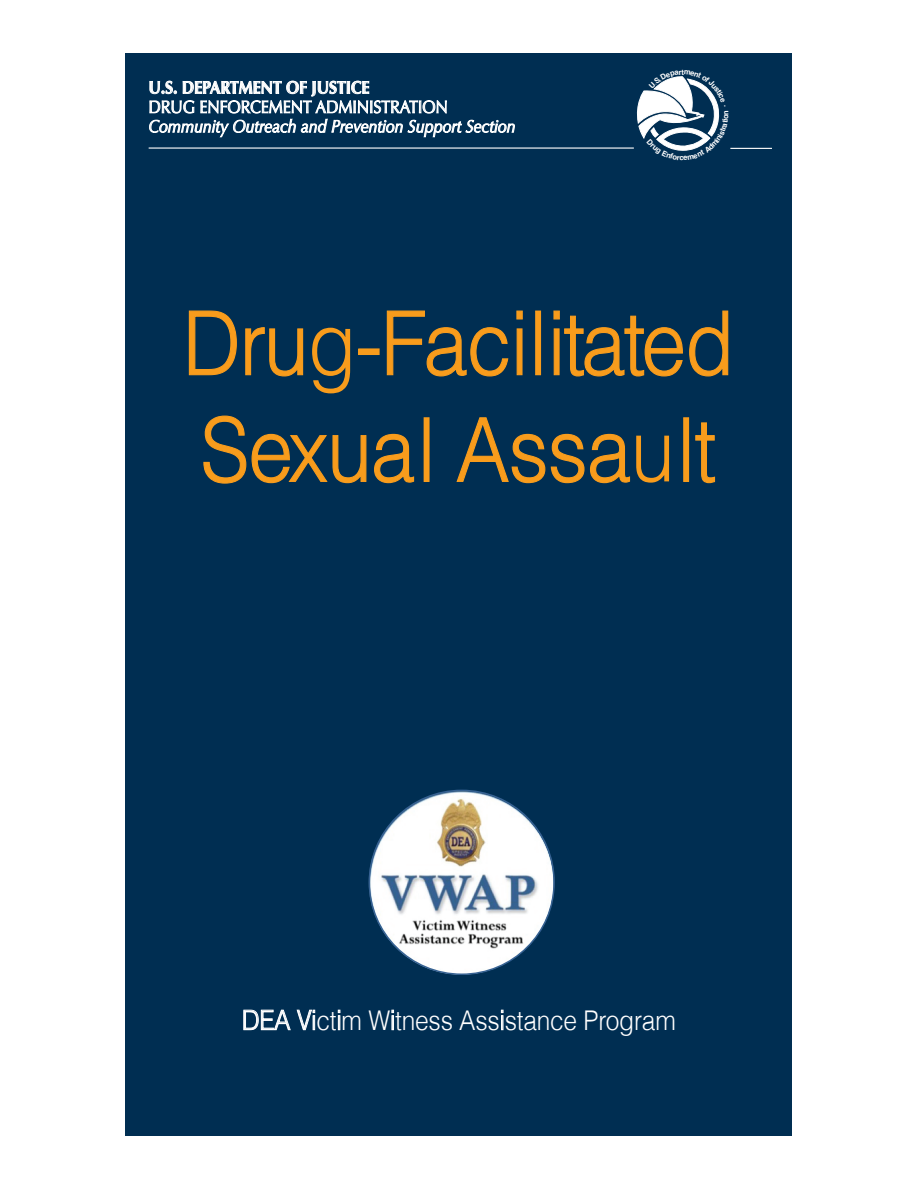
<style>
.page{position:relative;width:918px;height:1188px;background:#fff}
.page>*{position:absolute;margin:0;border:0;box-sizing:border-box;transform-origin:0 0}
.t1{font:300 88.35px/106.6px "Helvetica";letter-spacing:-.01em;color:#f89c1c;scale:.9 1}
.t2{font:300 27.15px "Helvetica";letter-spacing:-.01em;color:#fff;scale:.9 1}
.t3{font:italic 17.4px "Optima";color:#fff;scale:.9 1}
.t4{font:17.4px "Optima";color:#fff;scale:.9 1}
.t5{font:700 17.4px "Optima";color:#fff;scale:.9 1}
.t6{font:700 7.5px "Helvetica";color:#fff}
</style>
<div class="page">
<div style="left:125px;top:53px;width:667px;height:1083px;background:#002e52"></div>
<div style="left:516px;top:311px;width:7px;height:9px;border:1px solid #f89c1c"></div>
<div style="left:554px;top:328px;width:6px;height:47px;border:1px solid #f89c1c"></div>
<hr style="left:149px;top:147px;width:485px;height:2px;background:#fff">
<hr style="left:730px;top:148px;width:42px;height:1px;background:#fff">
<svg style="left:150px;top:80px;width:297px;height:33px"></svg>
<svg style="left:149px;top:119px;width:366px;height:19px"></svg>
<svg style="left:188px;top:310px;width:49px;height:66px"></svg>
<svg style="left:374px;top:433px;width:41px;height:51px"></svg>
<svg style="left:456px;top:417px;width:175px;height:67px"></svg>
<div style="left:683px;top:417px;width:6px;height:65px;border:1px solid #f89c1c"></div>
<svg style="left:695px;top:422px;width:21px;height:62px"></svg>
<div style="left:358px;top:348px;width:22px;height:7px;border:1px solid #f89c1c"></div>
<svg style="left:245px;top:327px;width:59px;height:50px"></svg>
<svg style="left:386px;top:310px;width:123px;height:67px"></svg>
<div style="left:535px;top:311px;width:6px;height:64px;border:1px solid #f89c1c"></div>
<svg style="left:564px;top:310px;width:165px;height:67px"></svg>
<svg style="left:203px;top:415px;width:164px;height:69px"></svg>
<div style="left:553px;top:311px;width:7px;height:9px;border:1px solid #f89c1c"></div>
<img style="left:369px;top:791px;width:185px;height:184px">
<svg style="left:243px;top:1010px;width:48px;height:20px"></svg>
<svg style="left:297px;top:1010px;width:18px;height:20px"></svg>
<svg style="left:338px;top:1010px;width:2px;height:20px"></svg>
<svg style="left:392px;top:1010px;width:2px;height:20px"></svg>
<svg style="left:501px;top:1010px;width:2px;height:20px"></svg>
<svg style="left:636px;top:76px;width:84px;height:75px"></svg>
<p class="t5" style="left:149px;top:77px;width:247px">U.S. DEPARTMENT OF JUSTICE</p>
<p class="t3" style="left:149px;top:116px;width:409px">Community Outreach and Prevention Support Section</p>
<p class="t4" style="left:149px;top:97px;width:334px">DRUG ENFORCEMENT ADMINISTRATION</p>
<p class="t6" style="left:682px;top:67px;width:4px">t</p>
<h1 class="t1" style="left:183px;top:286px;width:614px">Drug-Facilitated<br>Sexual Assault</h1>
<p class="t2" style="left:242px;top:998px;width:484px">DEA Victim Witness Assistance Program</p>
</div>
